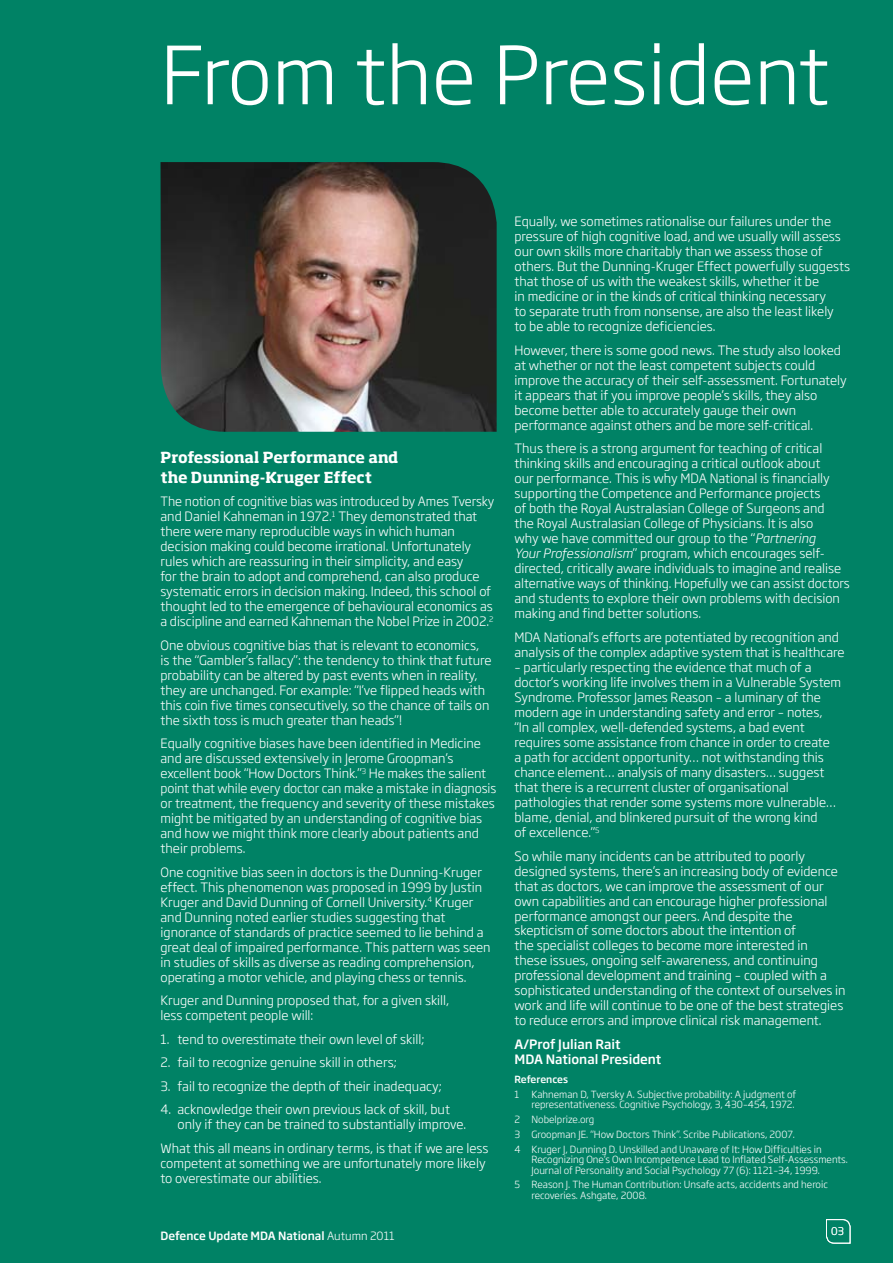
<style>
.page{position:relative;width:893px;height:1263px;background:#008265}
.page>*{position:absolute;margin:0;border:0;box-sizing:border-box;transform-origin:0 0}
.t1{font:300 78.9px "Soho Gothic Std";color:#fff}
.t2{font:700 15px/19.5px "Soho Std";letter-spacing:-.005em;color:#fff}
.t3{font:300 12.75px/15px "Soho Gothic Std";color:#fff}
.t4{font:500 12.75px/15px "Soho Gothic Std";color:#fff}
.t5{font:500 11.25px "Soho Gothic Std";color:#fff}
.t6{font:300 10.5px "Soho Gothic Std";color:#fff}
.t7{font:300 9.75px/10.5px "Soho Gothic Std";color:#fff}
.t8{font:500 9.75px "Soho Gothic Std";letter-spacing:-.015em;color:#fff}
.s1{font-weight:300}
.s2{font-style:italic}
</style>
<div class="page">
<img style="left:161px;top:162px;width:336px;height:270px">
<svg style="left:826px;top:1219px;width:25px;height:25px"></svg>
<h1 class="t1" style="left:161px;top:25px;width:670px">From the President</h1>
<p class="t2" style="left:161px;top:447px;width:239px">Professional Performance and the Dunning-Kruger Effect</p>
<p class="t3" style="left:161px;top:494px;width:335px">The notion of cognitive bias was introduced by Ames Tversky and Daniel Kahneman in 1972.<sup>1</sup> They demonstrated that there were many reproducible ways in which human decision making could become irrational. Unfortunately rules which are reassuring in their simplicity, and easy<br>for the brain to adopt and comprehend, can also produce systematic errors in decision making. Indeed, this school of thought led to the emergence of behavioural economics as a discipline and earned Kahneman the Nobel Prize in 2002.<sup>2</sup></p>
<p class="t3" style="left:161px;top:638px;width:333px">One obvious cognitive bias that is relevant to economics,<br>is the “Gambler’s fallacy”: the tendency to think that future probability can be altered by past events when in reality, they are unchanged. For example: “I’ve flipped heads with this coin five times consecutively, so the chance of tails on the sixth toss is much greater than heads”!</p>
<p class="t3" style="left:161px;top:736px;width:337px">Equally cognitive biases have been identified in Medicine and are discussed extensively in Jerome Groopman’s excellent book “How Doctors Think.”<sup>3</sup> He makes the salient point that while every doctor can make a mistake in diagnosis or treatment, the frequency and severity of these mistakes might be mitigated by an understanding of cognitive bias and how we might think more clearly about patients and their problems.</p>
<p class="t3" style="left:161px;top:865px;width:332px">One cognitive bias seen in doctors is the Dunning-Kruger effect. This phenomenon was proposed in 1999 by Justin Kruger and David Dunning of Cornell University.<sup>4</sup> Kruger and Dunning noted earlier studies suggesting that ignorance of standards of practice seemed to lie behind a great deal of impaired performance. This pattern was seen in studies of skills as diverse as reading comprehension, operating a motor vehicle, and playing chess or tennis.</p>
<p class="t3" style="left:161px;top:993px;width:290px">Kruger and Dunning proposed that, for a given skill, less competent people will:</p>
<p class="t3" style="left:161px;top:1031px;width:265px">1. tend to overestimate their own level of skill;</p>
<p class="t3" style="left:161px;top:1055px;width:238px">2. fail to recognize genuine skill in others;</p>
<p class="t3" style="left:161px;top:1078px;width:283px">3. fail to recognize the depth of their inadequacy;</p>
<p class="t3" style="left:178px;top:1102px;width:290px;text-indent:-17px">4. acknowledge their own previous lack of skill, but only if they can be trained to substantially improve.</p>
<p class="t3" style="left:161px;top:1140px;width:330px">What this all means in ordinary terms, is that if we are less competent at something we are unfortunately more likely to overestimate our abilities.</p>
<p class="t5" style="left:161px;top:1229px;width:236px">Defence Update MDA National <span class="s1">Autumn 2011</span></p>
<p class="t3" style="left:514px;top:214px;width:337px">Equally, we sometimes rationalise our failures under the pressure of high cognitive load, and we usually will assess our own skills more charitably than we assess those of others. But the Dunning-Kruger Effect powerfully suggests that those of us with the weakest skills, whether it be<br>in medicine or in the kinds of critical thinking necessary<br>to separate truth from nonsense, are also the least likely<br>to be able to recognize deficiencies.</p>
<p class="t3" style="left:514px;top:343px;width:334px">However, there is some good news. The study also looked at whether or not the least competent subjects could improve the accuracy of their self-assessment. Fortunately it appears that if you improve people’s skills, they also become better able to accurately gauge their own performance against others and be more self-critical.</p>
<p class="t3" style="left:514px;top:441px;width:337px">Thus there is a strong argument for teaching of critical thinking skills and encouraging a critical outlook about<br>our performance. This is why MDA National is financially supporting the Competence and Performance projects<br>of both the Royal Australasian College of Surgeons and<br>the Royal Australasian College of Physicians. It is also<br>why we have committed our group to the “<span class="s2">Partnering<br>Your Professionalism</span>” program, which encourages self&shy;directed, critically aware individuals to imagine and realise alternative ways of thinking. Hopefully we can assist doctors and students to explore their own problems with decision making and find better solutions.</p>
<p class="t3" style="left:514px;top:630px;width:331px">MDA National’s efforts are potentiated by recognition and analysis of the complex adaptive system that is healthcare</p>
<p class="t3" style="left:514px;top:660px;width:328px">– particularly respecting the evidence that much of a doctor’s working life involves them in a Vulnerable System Syndrome. Professor James Reason – a luminary of the modern age in understanding safety and error – notes,<br>“In all complex, well-defended systems, a bad event requires some assistance from chance in order to create<br>a path for accident opportunity… not withstanding this chance element… analysis of many disasters… suggest that there is a recurrent cluster of organisational pathologies that render some systems more vulnerable… blame, denial, and blinkered pursuit of the wrong kind<br>of excellence.”<sup>5</sup></p>
<p class="t3" style="left:514px;top:848px;width:333px">So while many incidents can be attributed to poorly designed systems, there’s an increasing body of evidence that as doctors, we can improve the assessment of our own capabilities and can encourage higher professional performance amongst our peers. And despite the skepticism of some doctors about the intention of<br>the specialist colleges to become more interested in<br>these issues, ongoing self-awareness, and continuing professional development and training – coupled with a sophisticated understanding of the context of ourselves in work and life will continue to be one of the best strategies to reduce errors and improve clinical risk management.</p>
<p class="t4" style="left:514px;top:1037px;width:148px">A/Prof Julian Rait<br>MDA National President</p>
<p class="t8" style="left:514px;top:1073px;width:55px">References</p>
<p class="t7" style="left:514px;top:1089px;width:283px;text-align:right">1 Kahneman D, Tversky A. Subjective probability: A judgment of representativeness. Cognitive Psychology, 3, 430–454, 1972.</p>
<p class="t7" style="left:514px;top:1112px;width:309px;line-height:14.7px">2 Nobelprize.org<br>3 Groopman JE. “How Doctors Think”. Scribe Publications, 2007.<br>4 Kruger J, Dunning D. Unskilled and Unaware of It: How Difficulties in</p>
<p class="t7" style="left:531px;top:1154px;width:318px">Recognizing One’s Own Incompetence Lead to Inflated Self-Assessments.<br>Journal of Personality and Social Psychology 77 (6): 1121–34, 1999.</p>
<p class="t7" style="left:531px;top:1179px;width:298px;text-indent:-17px">5 Reason J. The Human Contribution: Unsafe acts, accidents and heroic recoveries. Ashgate, 2008.</p>
<p class="t6" style="left:831px;top:1224px;width:14px">03</p>
</div>
